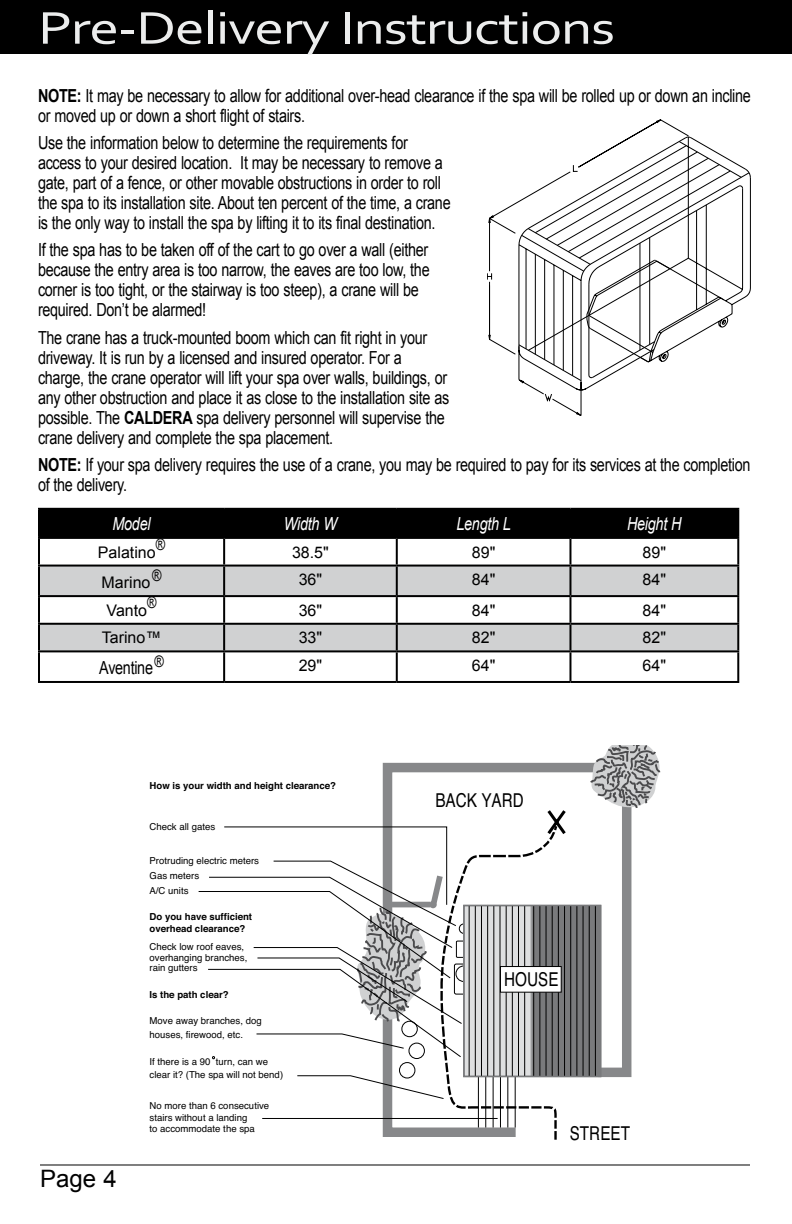
<style>
.page{position:relative;width:792px;height:1224px;background:#fff}
.page>*{position:absolute;margin:0;border:0;box-sizing:border-box;transform-origin:0 0}
.t1{font:48px "Corbel";letter-spacing:-.025em;color:#eceded;scale:1.25 1}
.t2{font:24px "Arial";color:#000}
.t3{font:19.2px "Helvetica";color:#000;scale:.8 1}
.t4{font:18px/20px "Arial";letter-spacing:-.02em;color:#000;scale:.8 1}
.t5{font:italic 18px "Arial";letter-spacing:-.02em;color:#fff;scale:.8 1}
.t6{font:16px "Arial";color:#000}
.t7{font:16px "Arial";color:#000;scale:.8 1}
.t8{font:9.6px/10.6px "Helvetica";color:#000}
.t9{font:700 9.6px/11.6px "Helvetica";color:#000}
.s1{font-weight:700}
</style>
<div class="page">
<hr style="left:40px;top:1164px;width:710px;height:1px;background:#000">
<div style="left:0;top:0;width:792px;height:54px;background:#000"></div>
<svg style="left:382px;top:762px;width:250px;height:316px"></svg>
<svg style="left:569px;top:907px;width:30px;height:168px;background:#707173"></svg>
<hr style="left:570px;top:906px;width:1px;height:170px;background:#000">
<hr style="left:577px;top:906px;width:1px;height:170px;background:#000">
<hr style="left:583px;top:906px;width:1px;height:170px;background:#000">
<hr style="left:589px;top:906px;width:1px;height:170px;background:#000">
<hr style="left:595px;top:906px;width:1px;height:170px;background:#000">
<svg style="left:589px;top:745px;width:71px;height:65px"></svg>
<svg style="left:382px;top:807px;width:187px;height:333px"></svg>
<svg style="left:198px;top:826px;width:300px;height:293px"></svg>
<div style="left:500px;top:966px;width:62px;height:27px;background:#fff;border:1px solid #000"></div>
<div style="left:40px;top:510px;width:697px;height:27px;background:#000"></div>
<div style="left:40px;top:567px;width:697px;height:83px;background:#d0d1d2"></div>
<svg style="left:40px;top:597px;width:697px;height:26px"></svg>
<svg style="left:40px;top:652px;width:697px;height:29px"></svg>
<hr style="left:38px;top:508px;width:186px;height:2px;background:#000">
<hr style="left:38px;top:510px;width:2px;height:27px;background:#000">
<hr style="left:224px;top:508px;width:173px;height:2px;background:#000">
<hr style="left:223px;top:510px;width:2px;height:27px;background:#000">
<hr style="left:397px;top:508px;width:173px;height:2px;background:#000">
<hr style="left:396px;top:510px;width:2px;height:27px;background:#000">
<hr style="left:570px;top:508px;width:169px;height:2px;background:#000">
<hr style="left:569px;top:510px;width:2px;height:27px;background:#000">
<hr style="left:737px;top:510px;width:2px;height:27px;background:#000">
<hr style="left:38px;top:537px;width:186px;height:2px;background:#000">
<hr style="left:38px;top:539px;width:2px;height:26px;background:#000">
<hr style="left:224px;top:537px;width:173px;height:2px;background:#000">
<hr style="left:223px;top:539px;width:2px;height:26px;background:#000">
<hr style="left:397px;top:537px;width:173px;height:2px;background:#000">
<hr style="left:396px;top:539px;width:2px;height:26px;background:#000">
<hr style="left:570px;top:537px;width:169px;height:2px;background:#000">
<hr style="left:569px;top:539px;width:2px;height:26px;background:#000">
<hr style="left:737px;top:539px;width:2px;height:26px;background:#000">
<hr style="left:38px;top:565px;width:186px;height:2px;background:#000">
<hr style="left:38px;top:567px;width:2px;height:28px;background:#000">
<hr style="left:224px;top:565px;width:173px;height:2px;background:#000">
<hr style="left:223px;top:567px;width:2px;height:28px;background:#000">
<hr style="left:397px;top:565px;width:173px;height:2px;background:#000">
<hr style="left:396px;top:567px;width:2px;height:28px;background:#000">
<hr style="left:570px;top:565px;width:169px;height:2px;background:#000">
<hr style="left:569px;top:567px;width:2px;height:28px;background:#000">
<hr style="left:737px;top:567px;width:2px;height:28px;background:#000">
<hr style="left:38px;top:595px;width:186px;height:2px;background:#000">
<hr style="left:38px;top:597px;width:2px;height:26px;background:#000">
<hr style="left:224px;top:595px;width:173px;height:2px;background:#000">
<hr style="left:223px;top:597px;width:2px;height:26px;background:#000">
<hr style="left:397px;top:595px;width:173px;height:2px;background:#000">
<hr style="left:396px;top:597px;width:2px;height:26px;background:#000">
<hr style="left:570px;top:595px;width:169px;height:2px;background:#000">
<hr style="left:569px;top:597px;width:2px;height:26px;background:#000">
<hr style="left:737px;top:597px;width:2px;height:26px;background:#000">
<hr style="left:38px;top:623px;width:186px;height:2px;background:#000">
<hr style="left:38px;top:625px;width:2px;height:25px;background:#000">
<hr style="left:224px;top:623px;width:173px;height:2px;background:#000">
<hr style="left:223px;top:625px;width:2px;height:25px;background:#000">
<hr style="left:397px;top:623px;width:173px;height:2px;background:#000">
<hr style="left:396px;top:625px;width:2px;height:25px;background:#000">
<hr style="left:570px;top:623px;width:169px;height:2px;background:#000">
<hr style="left:569px;top:625px;width:2px;height:25px;background:#000">
<hr style="left:737px;top:625px;width:2px;height:25px;background:#000">
<hr style="left:38px;top:650px;width:186px;height:2px;background:#000">
<hr style="left:38px;top:652px;width:2px;height:29px;background:#000">
<hr style="left:224px;top:650px;width:173px;height:2px;background:#000">
<hr style="left:223px;top:652px;width:2px;height:29px;background:#000">
<hr style="left:397px;top:650px;width:173px;height:2px;background:#000">
<hr style="left:396px;top:652px;width:2px;height:29px;background:#000">
<hr style="left:570px;top:650px;width:169px;height:2px;background:#000">
<hr style="left:569px;top:652px;width:2px;height:29px;background:#000">
<hr style="left:737px;top:652px;width:2px;height:29px;background:#000">
<hr style="left:38px;top:681px;width:186px;height:2px;background:#000">
<hr style="left:224px;top:681px;width:173px;height:2px;background:#000">
<hr style="left:397px;top:681px;width:173px;height:2px;background:#000">
<hr style="left:570px;top:681px;width:169px;height:2px;background:#000">
<svg style="left:487px;top:119px;width:264px;height:297px"></svg>
<h1 class="t1" style="left:38px;top:-2px;width:463px">Pre-Delivery Instructions</h1>
<p class="t4" style="left:38px;top:86px;width:893px"><span class="s1">NOTE:</span> It may be necessary to allow for additional over-head clearance if the spa will be rolled up or down an incline or moved up or down a short flight of stairs.</p>
<p class="t4" style="left:38px;top:133px;width:517px">Use the information below to determine the requirements for access to your desired location. It may be necessary to remove a gate, part of a fence, or other movable obstructions in order to roll the spa to its installation site. About ten percent of the time, a crane is the only way to install the spa by lifting it to its final destination.</p>
<p class="t4" style="left:38px;top:240px;width:491px">If the spa has to be taken off of the cart to go over a wall (either because the entry area is too narrow, the eaves are too low, the corner is too tight, or the stairway is too steep), a crane will be required. Don’t be alarmed!</p>
<p class="t4" style="left:38px;top:327px;width:516px">The crane has a truck-mounted boom which can fit right in your driveway. It is run by a licensed and insured operator. For a charge, the crane operator will lift your spa over walls, buildings, or any other obstruction and place it as close to the installation site as possible. The <span class="s1">CALDERA</span> spa delivery personnel will supervise the crane delivery and complete the spa placement.</p>
<p class="t4" style="left:38px;top:455px;width:892px"><span class="s1">NOTE:</span> If your spa delivery requires the use of a crane, you may be required to pay for its services at the completion of the delivery.</p>
<p class="t5" style="left:113px;top:512px;width:49px">Model</p>
<p class="t5" style="left:284px;top:512px;width:68px">Width W</p>
<p class="t5" style="left:457px;top:512px;width:70px">Length L</p>
<p class="t5" style="left:627px;top:512px;width:70px">Height H</p>
<p class="t6" style="left:98px;top:541px;width:59px">Palatino</p>
<p class="t7" style="left:156px;top:534px;width:13px">®</p>
<p class="t6" style="left:292px;top:541px;width:38px">38.5"</p>
<p class="t6" style="left:472px;top:541px;width:25px">89"</p>
<p class="t6" style="left:643px;top:541px;width:25px">89"</p>
<p class="t7" style="left:152px;top:565px;width:13px">®</p>
<p class="t6" style="left:299px;top:569px;width:25px">36"</p>
<p class="t6" style="left:472px;top:569px;width:25px">84"</p>
<p class="t6" style="left:643px;top:569px;width:25px">84"</p>
<p class="t6" style="left:102px;top:572px;width:50px">Marino</p>
<p class="t7" style="left:147px;top:592px;width:13px">®</p>
<p class="t6" style="left:107px;top:600px;width:42px">Vanto</p>
<p class="t6" style="left:299px;top:600px;width:25px">36"</p>
<p class="t6" style="left:472px;top:600px;width:25px">84"</p>
<p class="t6" style="left:643px;top:600px;width:25px">84"</p>
<p class="t6" style="left:102px;top:627px;width:61px">Tarino™</p>
<p class="t6" style="left:299px;top:627px;width:25px">33"</p>
<p class="t6" style="left:472px;top:627px;width:25px">82"</p>
<p class="t6" style="left:643px;top:627px;width:25px">82"</p>
<p class="t4" style="left:99px;top:658px;width:82px">Aventine<sup>®</sup></p>
<p class="t6" style="left:299px;top:655px;width:25px">29"</p>
<p class="t6" style="left:472px;top:655px;width:25px">64"</p>
<p class="t6" style="left:643px;top:655px;width:25px">64"</p>
<h2 class="t2" style="left:40px;top:1163px;width:78px">Page 4</h2>
<p class="t9" style="left:150px;top:781px;width:188px">How is your width and height clearance?</p>
<p class="t8" style="left:150px;top:822px;width:67px">Check all gates</p>
<p class="t8" style="left:150px;top:857px;width:111px">Protruding electric meters</p>
<p class="t8" style="left:150px;top:887px;width:41px">A/C units</p>
<p class="t9" style="left:150px;top:912px;width:104px">Do you have sufficient overhead clearance?</p>
<p class="t8" style="left:150px;top:942px;width:99px">Check low roof eaves, overhanging branches, rain gutters</p>
<p class="t9" style="left:150px;top:990px;width:81px">Is the path clear?</p>
<p class="t8" style="left:150px;top:1015px;width:114px;line-height:13.6px">Move away branches, dog houses, firewood, etc.</p>
<p class="t8" style="left:150px;top:1055px;width:135px;line-height:13.6px">If there is a 90 turn, can we clear it? (The spa will not bend)</p>
<p class="t8" style="left:150px;top:1101px;width:121px;line-height:11.6px">No more than 6 consecutive stairs without a landing<br>to accommodate the spa</p>
<p class="t8" style="left:150px;top:872px;width:51px">Gas meters</p>
<p class="t3" style="left:435px;top:793px;width:112px">BACK YARD</p>
<p class="t3" style="left:504px;top:972px;width:69px">HOUSE</p>
<p class="t3" style="left:570px;top:1126px;width:77px">STREET</p>
</div>
